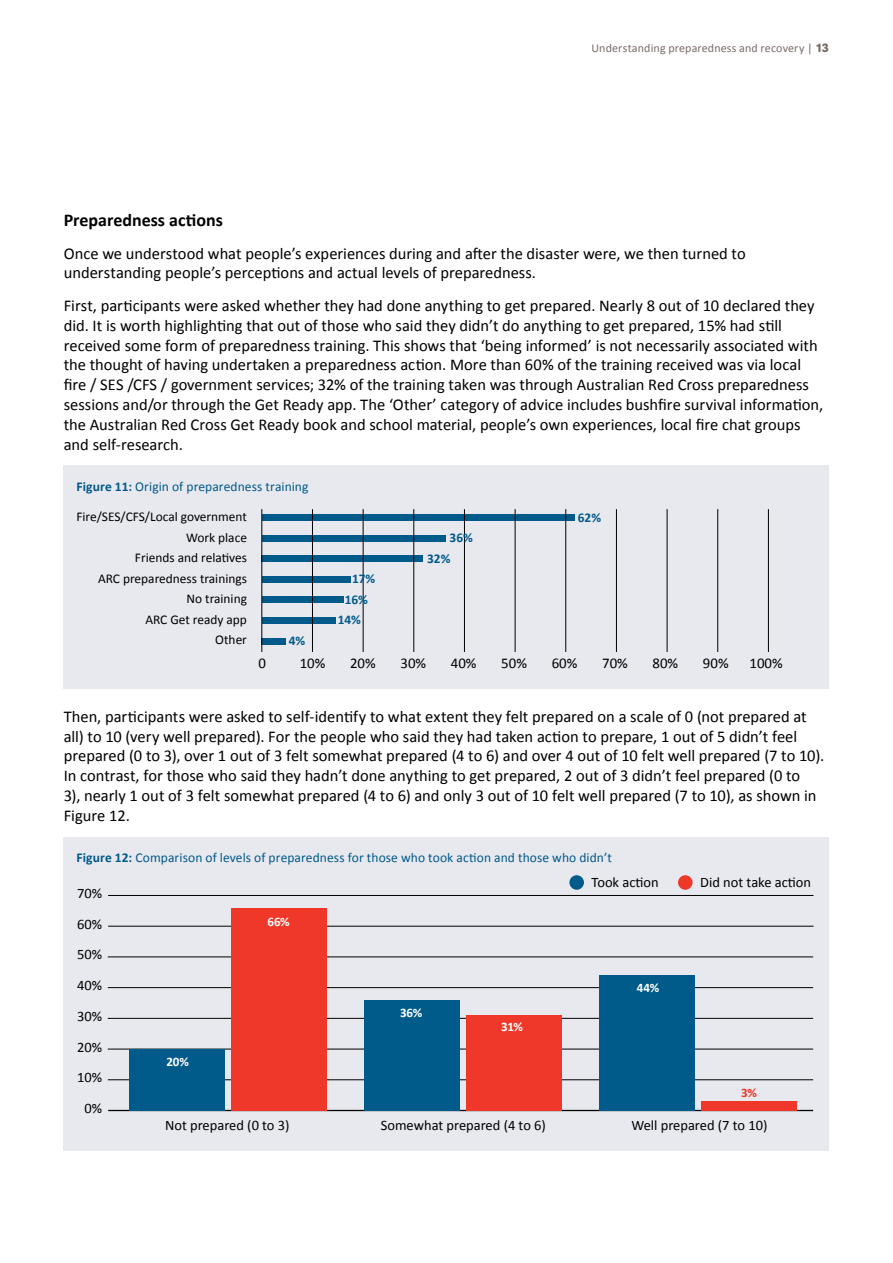
<style>
.page{position:relative;width:893px;height:1263px;background:#fff}
.page>*{position:absolute;margin:0;border:0;box-sizing:border-box;transform-origin:0 0}
.BODY{font:700 18px "Calibri";color:#000}
.BODY-2{font:16.5px/19.8px "Calibri";color:#000}
.t1{font:14.85px "Calibri";color:#000}
.t2{font:14.4px "Calibri";color:#000}
.BODY-3{font:13.5px "Calibri";letter-spacing:.005em;color:#005989}
.t3{font:13.35px/20.5px "Calibri";color:#000;text-align:right}
.t4{font:700 13.35px/20.5px "Calibri";letter-spacing:-.005em;color:#005a8a}
.t5{font:700 13.05px "Calibri";letter-spacing:-.015em;color:#fff}
.t6{font:700 13.05px "Calibri";color:#ef3829}
.t7{font:12px "Calibri";letter-spacing:.01em;color:#7a6b69}
.s1{font-family:"AG Book Rounded";font-weight:700}
.s2{font-weight:700}
</style>
<div class="page">
<div style="left:64px;top:466px;width:765px;height:223px;background:#e8e9ef"></div>
<div style="left:262px;top:514px;width:312px;height:7px;background:#005a8a"></div>
<div style="left:262px;top:535px;width:183px;height:7px;background:#005a8a"></div>
<div style="left:262px;top:555px;width:161px;height:7px;background:#005a8a"></div>
<div style="left:262px;top:576px;width:88px;height:7px;background:#005a8a"></div>
<div style="left:262px;top:596px;width:81px;height:7px;background:#005a8a"></div>
<div style="left:262px;top:617px;width:73px;height:7px;background:#005a8a"></div>
<div style="left:262px;top:637px;width:24px;height:7px;background:#005a8a"></div>
<hr style="left:261px;top:509px;width:1px;height:143px;background:#000">
<hr style="left:312px;top:509px;width:1px;height:143px;background:#000">
<hr style="left:363px;top:509px;width:1px;height:143px;background:#000">
<hr style="left:413px;top:509px;width:1px;height:143px;background:#000">
<hr style="left:464px;top:509px;width:1px;height:143px;background:#000">
<hr style="left:515px;top:509px;width:1px;height:143px;background:#000">
<hr style="left:565px;top:509px;width:1px;height:143px;background:#000">
<hr style="left:616px;top:509px;width:1px;height:143px;background:#000">
<hr style="left:667px;top:509px;width:1px;height:143px;background:#000">
<hr style="left:717px;top:509px;width:1px;height:143px;background:#000">
<hr style="left:768px;top:509px;width:1px;height:143px;background:#000">
<div style="left:64px;top:837px;width:765px;height:313px;background:#e8e9ef"></div>
<hr style="left:108px;top:1110px;width:705px;height:1px;background:#000">
<hr style="left:108px;top:1079px;width:705px;height:1px;background:#000">
<hr style="left:108px;top:1049px;width:705px;height:1px;background:#000">
<hr style="left:108px;top:1018px;width:705px;height:1px;background:#000">
<hr style="left:108px;top:987px;width:705px;height:1px;background:#000">
<hr style="left:108px;top:957px;width:705px;height:1px;background:#000">
<hr style="left:108px;top:926px;width:705px;height:1px;background:#000">
<hr style="left:108px;top:895px;width:705px;height:1px;background:#000">
<div style="left:231px;top:908px;width:95px;height:202px;background:#ef3829"></div>
<div style="left:466px;top:1015px;width:95px;height:95px;background:#ef3829"></div>
<div style="left:701px;top:1101px;width:95px;height:9px;background:#ef3829"></div>
<div style="left:129px;top:1049px;width:95px;height:61px;background:#005a8a"></div>
<div style="left:364px;top:1000px;width:95px;height:110px;background:#005a8a"></div>
<div style="left:599px;top:975px;width:95px;height:135px;background:#005a8a"></div>
<div style="left:678px;top:875px;width:15px;height:15px;background:#ef3829;border-radius:50%"></div>
<div style="left:569px;top:875px;width:15px;height:15px;background:#005a8a;border-radius:50%"></div>
<p class="t7" style="left:591px;top:40px;width:239px">Understanding preparedness and recovery | <span class="s1">13</span></p>
<p class="BODY" style="left:64px;top:209px;width:161px">Preparedness actions</p>
<p class="BODY-2" style="left:64px;top:243px;width:683px">Once we understood what people’s experiences during and after the disaster were, we then turned to understanding people’s perceptions and actual levels of preparedness.</p>
<p class="BODY-2" style="left:64px;top:295px;width:761px">First, participants were asked whether they had done anything to get prepared. Nearly 8 out of 10 declared they did. It is worth highlighting that out of those who said they didn’t do anything to get prepared, 15% had still received some form of preparedness training. This shows that ‘being informed’ is not necessarily associated with the thought of having undertaken a preparedness action. More than 60% of the training received was via local fire / SES /CFS / government services; 32% of the training taken was through Australian Red Cross preparedness sessions and/or through the Get Ready app. The ‘Other’ category of advice includes bushfire survival information, the Australian Red Cross Get Ready book and school material, people’s own experiences, local fire chat groups and self-research.</p>
<p class="BODY-3" style="left:77px;top:478px;width:233px"><span class="s2">Figure 11:</span> Origin of preparedness training</p>
<p class="t3" style="left:76px;top:506px;width:172px">Fire/SES/CFS/Local government<br>Work place<br>Friends and relatives<br>ARC preparedness trainings<br>No training<br>ARC Get ready app<br>Other</p>
<p class="t4" style="left:289px;top:630px;width:18px">4%</p>
<p class="t4" style="left:352px;top:568px;width:25px">17%</p>
<p class="t4" style="left:345px;top:589px;width:25px">16%</p>
<p class="t4" style="left:338px;top:610px;width:25px">14%</p>
<p class="t4" style="left:427px;top:527px;width:47px;text-indent:22px">36%<br>32%</p>
<p class="t4" style="left:578px;top:507px;width:25px">62%</p>
<p class="t1" style="left:258px;top:654px;width:9px">0</p>
<p class="t1" style="left:300px;top:654px;width:27px">10%</p>
<p class="t1" style="left:350px;top:654px;width:27px">20%</p>
<p class="t1" style="left:400px;top:654px;width:27px">30%</p>
<p class="t1" style="left:451px;top:654px;width:27px">40%</p>
<p class="t1" style="left:501px;top:654px;width:27px">50%</p>
<p class="t1" style="left:552px;top:654px;width:27px">60%</p>
<p class="t1" style="left:602px;top:654px;width:27px">70%</p>
<p class="t1" style="left:652px;top:654px;width:27px">80%</p>
<p class="t1" style="left:703px;top:654px;width:27px">90%</p>
<p class="t1" style="left:750px;top:654px;width:35px">100%</p>
<p class="BODY-2" style="left:64px;top:705px;width:762px">Then, participants were asked to self-identify to what extent they felt prepared on a scale of 0 (not prepared at all) to 10 (very well prepared). For the people who said they had taken action to prepare, 1 out of 5 didn’t feel prepared (0 to 3), over 1 out of 3 felt somewhat prepared (4 to 6) and over 4 out of 10 felt well prepared (7 to 10).<br>In contrast, for those who said they hadn’t done anything to get prepared, 2 out of 3 didn’t feel prepared (0 to<br>3), nearly 1 out of 3 felt somewhat prepared (4 to 6) and only 3 out of 10 felt well prepared (7 to 10), as shown in Figure 12.</p>
<p class="BODY-3" style="left:77px;top:849px;width:537px"><span class="s2">Figure 12:</span> Comparison of levels of preparedness for those who took action and those who didn’t</p>
<p class="t2" style="left:77px;top:884px;width:27px">70%</p>
<p class="t2" style="left:77px;top:915px;width:27px">60%</p>
<p class="t2" style="left:77px;top:946px;width:27px">50%</p>
<p class="t2" style="left:77px;top:976px;width:27px">40%</p>
<p class="t2" style="left:77px;top:1007px;width:27px">30%</p>
<p class="t2" style="left:77px;top:1038px;width:27px">20%</p>
<p class="t2" style="left:77px;top:1068px;width:27px">10%</p>
<p class="t2" style="left:85px;top:1099px;width:19px">0%</p>
<p class="t5" style="left:167px;top:1053px;width:24px">20%</p>
<p class="t5" style="left:268px;top:913px;width:24px">66%</p>
<p class="t5" style="left:400px;top:1004px;width:24px">36%</p>
<p class="t5" style="left:501px;top:1018px;width:23px">31%</p>
<p class="t2" style="left:592px;top:873px;width:69px">Took action</p>
<p class="t5" style="left:637px;top:979px;width:24px">44%</p>
<p class="t2" style="left:700px;top:873px;width:112px">Did not take action</p>
<p class="t6" style="left:741px;top:1084px;width:17px">3%</p>
<p class="t2" style="left:165px;top:1116px;width:126px">Not prepared (0 to 3)</p>
<p class="t2" style="left:381px;top:1116px;width:167px">Somewhat prepared (4 to 6)</p>
<p class="t2" style="left:631px;top:1116px;width:138px">Well prepared (7 to 10)</p>
</div>
